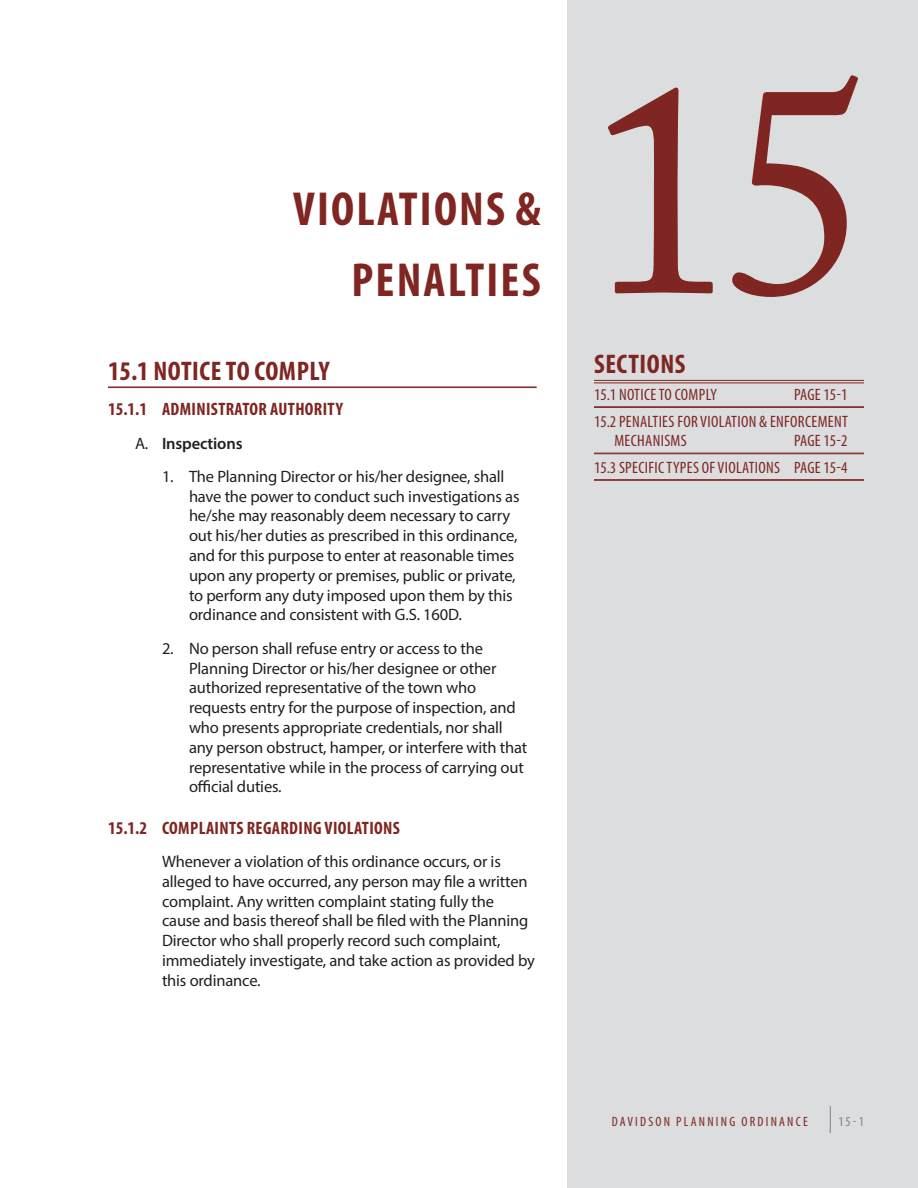
<style>
.page{position:relative;width:918px;height:1188px;background:#fff}
.page>*{position:absolute;margin:0;border:0;box-sizing:border-box;transform-origin:0 0}
.Chapter_Numbers{font:300px "Adobe Caslon Pro";color:#7f2622}
._1-Chapter{font:700 condensed 48px "Myriad Pro";letter-spacing:.045em;color:#7f2622}
._2-Section{font:700 condensed 27px "Myriad Pro";letter-spacing:.02em;color:#7f2622}
.Article_Contents_tit{font:700 condensed 27px "Myriad Pro";letter-spacing:.02em;color:#7f2622}
._3-Subsection{font:700 condensed 18px "Myriad Pro";letter-spacing:.02em;color:#7f2622}
._3-Subsection-body{font:16.5px/19.8px "Myriad Pro";letter-spacing:-.01em;color:#231f20}
.Article_Contents_bod{font:condensed 16.5px/19.8px "Myriad Pro";letter-spacing:.02em;color:#7f2622}
.t1{font:600 16.5px "Myriad Pro";letter-spacing:-.01em;color:#231f20}
.t2{font:condensed 13.5px "Myriad Pro";letter-spacing:.165em;color:#7f2622}
.t3{font:condensed 13.5px "Myriad Pro";color:#808285}
.s1{font-weight:400}
</style>
<div class="page">
<div style="left:567px;top:0;width:351px;height:1188px;background:#dcdddf"></div>
<svg style="left:830px;top:1106px;width:1px;height:27px"></svg>
<hr style="left:108px;top:387px;width:429px;height:1px;background:#7f2622">
<hr style="left:594px;top:380px;width:270px;height:1px;background:#7f2622">
<hr style="left:594px;top:383px;width:270px;height:1px;background:#7f2622">
<hr style="left:594px;top:407px;width:270px;height:1px;background:#7f2622">
<hr style="left:594px;top:453px;width:270px;height:1px;background:#7f2622">
<hr style="left:594px;top:479px;width:270px;height:1px;background:#7f2622">
<hr style="left:594px;top:480px;width:270px;height:1px;background:#7f2622">
<p class="_1-Chapter" style="left:293px;top:179px;width:249px">VIOLATIONS &amp;</p>
<p class="_1-Chapter" style="left:352px;top:250px;width:191px">PENALTIES</p>
<p class="_2-Section" style="left:108px;top:354px;width:223px">15.1 NOTICE TO COMPLY</p>
<p class="_3-Subsection" style="left:108px;top:398px;width:236px">15.1.1 ADMINISTRATOR AUTHORITY</p>
<p class="t1" style="left:135px;top:433px;width:109px"><span class="s1">A.</span> Inspections</p>
<p class="_3-Subsection-body" style="left:189px;top:466px;width:332px;text-indent:-27px">1. The Planning Director or his/her designee, shall have the power to conduct such investigations as he/she may reasonably deem necessary to carry out his/her duties as prescribed in this ordinance, and for this purpose to enter at reasonable times upon any property or premises, public or private, to perform any duty imposed upon them by this ordinance and consistent with G.S. 160D.</p>
<p class="_3-Subsection-body" style="left:189px;top:638px;width:340px;text-indent:-27px">2. No person shall refuse entry or access to the Planning Director or his/her designee or other authorized representative of the town who requests entry for the purpose of inspection, and who presents appropriate credentials, nor shall any person obstruct, hamper, or interfere with that representative while in the process of carrying out official duties.</p>
<p class="_3-Subsection" style="left:108px;top:817px;width:293px">15.1.2 COMPLAINTS REGARDING VIOLATIONS</p>
<p class="_3-Subsection-body" style="left:162px;top:851px;width:374px">Whenever a violation of this ordinance occurs, or is alleged to have occurred, any person may file a written complaint. Any written complaint stating fully the cause and basis thereof shall be filed with the Planning Director who shall properly record such complaint, immediately investigate, and take action as provided by this ordinance.</p>
<p class="Chapter_Numbers" style="left:586px;top:13px;width:289px">15</p>
<p class="Article_Contents_tit" style="left:594px;top:348px;width:93px">SECTIONS</p>
<p class="Article_Contents_bod" style="left:594px;top:384px;width:124px">15.1 NOTICE TO COMPLY</p>
<p class="Article_Contents_bod" style="left:794px;top:384px;width:55px">PAGE 15-1</p>
<p class="Article_Contents_bod" style="left:614px;top:411px;width:235px;text-indent:-20px">15.2 PENALTIES FOR VIOLATION &amp; ENFORCEMENT<br>MECHANISMS</p>
<p class="Article_Contents_bod" style="left:794px;top:431px;width:55px">PAGE 15-2</p>
<p class="Article_Contents_bod" style="left:594px;top:457px;width:255px">15.3 SPECIFIC TYPES OF VIOLATIONS PAGE 15-4</p>
<p class="t2" style="left:612px;top:1114px;width:197px">DAVIDSON PLANNING ORDINANCE</p>
<p class="t3" style="left:838px;top:1114px;width:27px">15-1</p>
</div>
